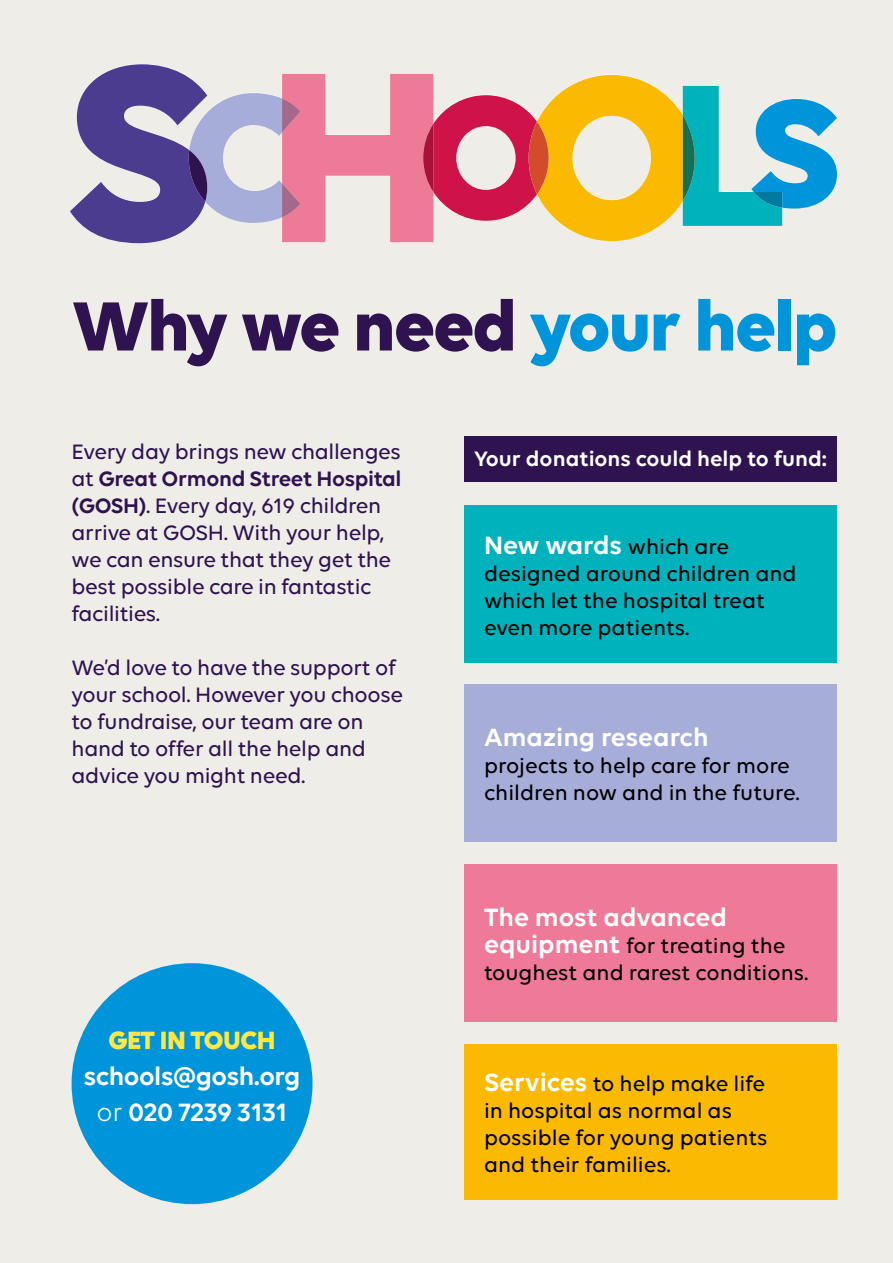
<style>
.page{position:relative;width:893px;height:1263px;background:#eeede7}
.page>*{position:absolute;margin:0;border:0;box-sizing:border-box;transform-origin:0 0}
.t1{font:700 75px "GOSH Brave";letter-spacing:-.025em;color:#2f1351}
.t2{font:600 27px/36px "GOSH Brave";letter-spacing:-.015em;color:#fff;text-align:center}
.t3{font:700 27px "GOSH Brave";letter-spacing:-.015em;color:#ffe843}
.t4{font:500 22.5px/27px "GOSH Brave";letter-spacing:-.015em;color:#2f1351}
.t5{font:500 22.5px/27px "GOSH Brave";color:#000}
.t6{font:600 22.5px "GOSH Brave";color:#fff}
.s1{color:#0095db}
.s2{font-weight:600}
.s3{font-weight:400}
.s4{font-weight:500;font-size:22.5px;color:#000}
.s5{font-weight:600;font-size:27px;color:#fff}
</style>
<div class="page">
<div style="left:465px;top:1044px;width:372px;height:155px;background:#fbba00"></div>
<div style="left:465px;top:864px;width:372px;height:158px;background:#ef7a97"></div>
<div style="left:465px;top:684px;width:372px;height:158px;background:#a5add8"></div>
<div style="left:465px;top:505px;width:372px;height:158px;background:#00b2bb"></div>
<div style="left:72px;top:963px;width:241px;height:241px;background:#0095db;border-radius:50%"></div>
<svg style="left:70px;top:64px;width:767px;height:179px"></svg>
<div style="left:465px;top:436px;width:372px;height:46px;background:#2f1351"></div>
<h1 class="t1" style="left:72px;top:281px;width:767px">Why we need <span class="s1">your help</span></h1>
<p class="t4" style="left:72px;top:438px;width:331px">Every day brings new challenges at <span class="s2">Great Ormond Street Hospital (GOSH)</span>. Every day, 619 children arrive at GOSH. With your help, we can ensure that they get the best possible care in fantastic facilities.</p>
<p class="t4" style="left:72px;top:654px;width:333px">We’d love to have the support of your school. However you choose to fundraise, our team are on hand to offer all the help and advice you might need.</p>
<p class="t3" style="left:108px;top:1024px;width:169px">GET IN TOUCH</p>
<p class="t2" style="left:84px;top:1057px;width:218px">schools@gosh.org <span class="s3">or</span> 020 7239 3131</p>
<p class="t6" style="left:474px;top:445px;width:354px">Your donations could help to fund:</p>
<p class="t2" style="left:484px;top:526px;width:247px">New wards <span class="s4">which are</span></p>
<p class="t5" style="left:484px;top:559px;width:314px">designed around children and which let the hospital treat even more patients.</p>
<p class="t2" style="left:484px;top:718px;width:226px">Amazing research</p>
<p class="t5" style="left:484px;top:752px;width:317px">projects to help care for more children now and in the future.</p>
<p class="t2" style="left:484px;top:898px;width:244px">The most advanced</p>
<p class="t5" style="left:484px;top:932px;width:326px"><span class="s5">equipment</span> for treating the toughest and rarest conditions.</p>
<p class="t5" style="left:484px;top:1070px;width:285px"><span class="s5">Services</span> to help make life in hospital as normal as possible for young patients and their families.</p>
</div>
